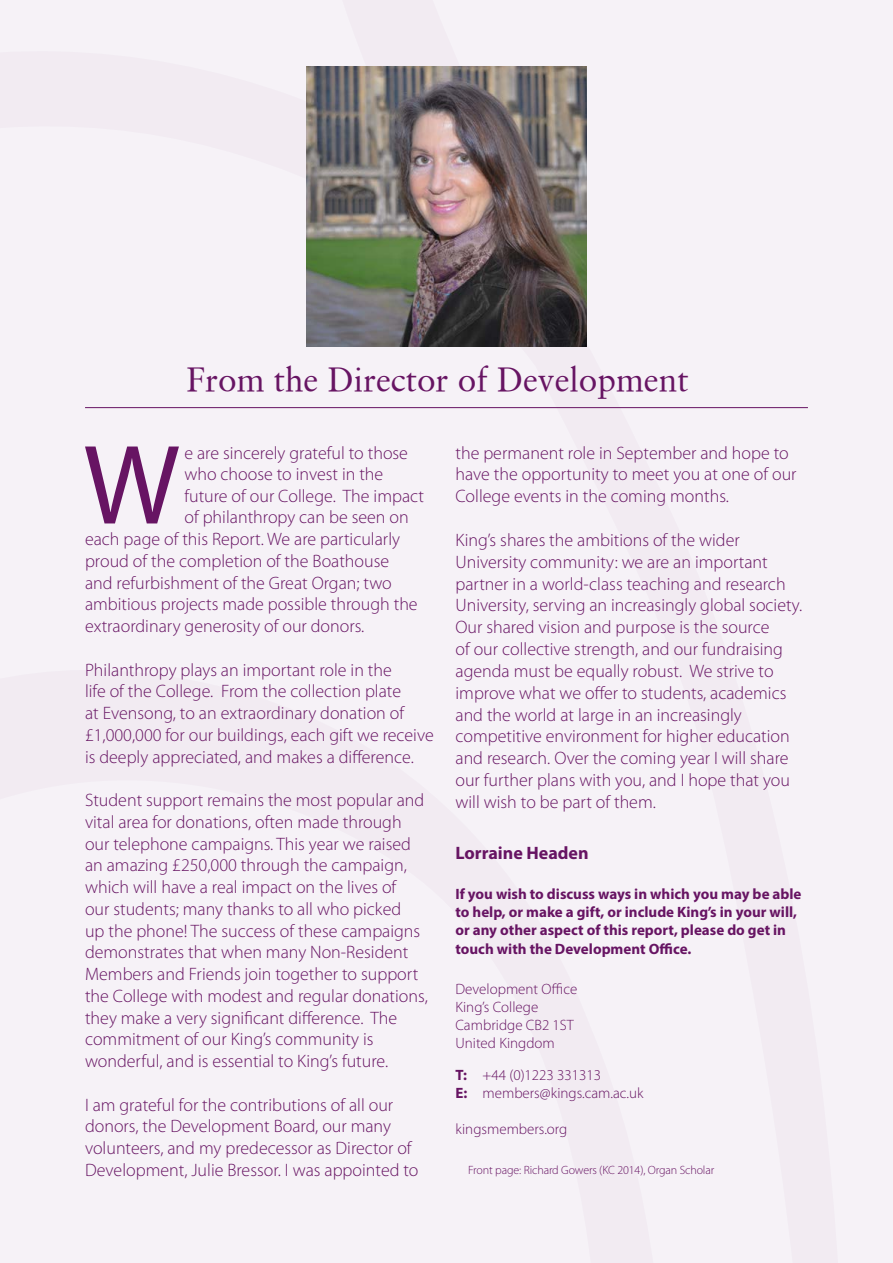
<style>
.page{position:relative;width:893px;height:1263px;background:#f6f2f7}
.page>*{position:absolute;margin:0;border:0;box-sizing:border-box;transform-origin:0 0}
.t1{font:114.15px "Myriad Pro";color:#671463}
.t2{font:33.45px "Sabon Roman";color:#671463}
.t3{font:300 18px/21.8px "Myriad Pro";color:#671463}
.t4{font:700 18px "Myriad Pro";color:#671463}
.t5{font:700 15px/18.3px "Myriad Pro";color:#671463}
.t6{font:300 15px/18.3px "Myriad Pro";color:#671463}
.t7{font:300 12px "Myriad Pro";letter-spacing:-.01em;color:#671463}
.s1{font-weight:700}
</style>
<div class="page">
<hr style="left:85px;top:407px;width:723px;height:1px;background:#671463">
<img style="left:307px;top:67px;width:279px;height:279px">
<h2 class="t2" style="left:186px;top:359px;width:504px">From the Director of Development</h2>
<h1 class="t1" style="left:83px;top:415px;width:98px">W</h1>
<p class="t3" style="left:184px;top:442px;width:225px">e are sincerely grateful to those</p>
<p class="t3" style="left:184px;top:463px;width:200px">who choose to invest in the</p>
<p class="t3" style="left:184px;top:485px;width:241px">future of our College. The impact</p>
<p class="t3" style="left:184px;top:506px;width:226px">of philanthropy can be seen on</p>
<p class="t3" style="left:85px;top:528px;width:317px">each page of this Report. We are particularly</p>
<p class="t3" style="left:85px;top:550px;width:306px">proud of the completion of the Boathouse</p>
<p class="t3" style="left:85px;top:572px;width:308px">and refurbishment of the Great Organ; two</p>
<p class="t3" style="left:85px;top:593px;width:334px">ambitious projects made possible through the</p>
<p class="t3" style="left:85px;top:615px;width:281px">extraordinary generosity of our donors.</p>
<p class="t3" style="left:85px;top:659px;width:350px">Philanthropy plays an important role in the<br>life of the College. From the collection plate<br>at Evensong, to an extraordinary donation of £1,000,000 for our buildings, each gift we receive is deeply appreciated, and makes a difference.</p>
<p class="t3" style="left:85px;top:789px;width:344px">Student support remains the most popular and vital area for donations, often made through our telephone campaigns. This year we raised an amazing £250,000 through the campaign, which will have a real impact on the lives of<br>our students; many thanks to all who picked<br>up the phone! The success of these campaigns demonstrates that when many Non-Resident Members and Friends join together to support the College with modest and regular donations, they make a very significant difference. The commitment of our King’s community is wonderful, and is essential to King’s future.</p>
<p class="t3" style="left:85px;top:1094px;width:335px">I am grateful for the contributions of all our donors, the Development Board, our many volunteers, and my predecessor as Director of Development, Julie Bressor. I was appointed to</p>
<p class="t3" style="left:455px;top:441px;width:343px">the permanent role in September and hope to have the opportunity to meet you at one of our<br>College events in the coming months.</p>
<p class="t3" style="left:455px;top:529px;width:348px">King’s shares the ambitions of the wider University community: we are an important partner in a world-class teaching and research University, serving an increasingly global society.<br>Our shared vision and purpose is the source<br>of our collective strength, and our fundraising agenda must be equally robust. We strive to improve what we offer to students, academics and the world at large in an increasingly competitive environment for higher education and research. Over the coming year I will share our further plans with you, and I hope that you will wish to be part of them.</p>
<p class="t4" style="left:455px;top:841px;width:135px">Lorraine Headen</p>
<p class="t5" style="left:455px;top:884px;width:348px">If you wish to discuss ways in which you may be able to help, or make a gift, or include King’s in your will, or any other aspect of this report, please do get in touch with the Development Office.</p>
<p class="t6" style="left:455px;top:979px;width:123px">Development Office<br>King’s College<br>Cambridge CB2 1ST<br>United Kingdom</p>
<p class="t6" style="left:455px;top:1065px;width:189px"><span class="s1">T:</span> +44 (0)1223 331313<br><span class="s1">E:</span> members@kings.cam.ac.uk</p>
<p class="t6" style="left:455px;top:1119px;width:113px">kingsmembers.org</p>
<p class="t7" style="left:468px;top:1163px;width:248px">Front page: Richard Gowers (KC 2014), Organ Scholar</p>
</div>
